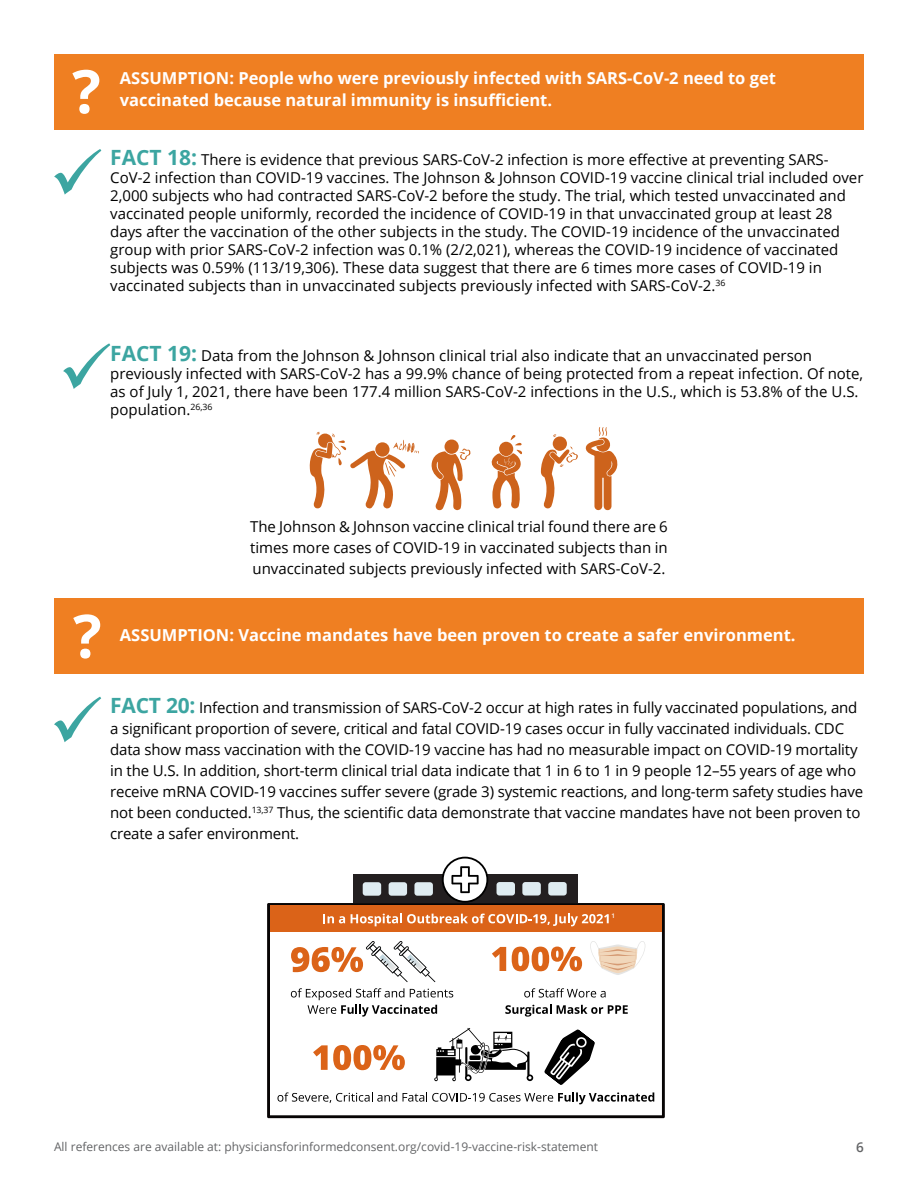
<style>
.page{position:relative;width:918px;height:1188px;background:#fff}
.page>*{position:absolute;margin:0;border:0;box-sizing:border-box;transform-origin:0 0}
.t1{font:700 16.5px/22.5px "Open Sans";color:#fff}
.t2{font:15px/18px "Open Sans";color:#000}
.t3{font:600 13.5px "Open Sans";color:#636466}
.t4{font:12px "Open Sans";color:#636466}
.t5{font:600 6.3px "Open Sans";color:#fff}
.s1{font-weight:700;font-size:21px;color:#3ca5a1}
</style>
<div class="page">
<svg style="left:54px;top:149px;width:47px;height:46px"></svg>
<div style="left:54px;top:599px;width:810px;height:75px;background:#ef7f22"></div>
<svg style="left:54px;top:697px;width:47px;height:45px"></svg>
<svg style="left:63px;top:343px;width:47px;height:46px"></svg>
<svg style="left:585px;top:427px;width:33px;height:83px"></svg>
<svg style="left:431px;top:448px;width:40px;height:63px"></svg>
<svg style="left:541px;top:447px;width:37px;height:62px"></svg>
<svg style="left:491px;top:435px;width:31px;height:74px"></svg>
<svg style="left:309px;top:432px;width:110px;height:77px"></svg>
<div style="left:444px;top:439px;width:15px;height:15px;background:#cd631c;border-radius:50%"></div>
<div style="left:553px;top:436px;width:14px;height:15px;background:#cd631c;border-radius:50%"></div>
<div style="left:375px;top:442px;width:15px;height:15px;background:#cd631c;border-radius:50%"></div>
<svg style="left:267px;top:903px;width:398px;height:215px"></svg>
<div style="left:270px;top:906px;width:392px;height:26px;background:#db6318"></div>
<svg style="left:323px;top:914px;width:22px;height:9px"></svg>
<svg style="left:351px;top:914px;width:258px;height:12px"></svg>
<svg style="left:590px;top:938px;width:55px;height:37px"></svg>
<svg style="left:524px;top:988px;width:82px;height:10px"></svg>
<svg style="left:505px;top:1005px;width:46px;height:12px"></svg>
<svg style="left:557px;top:1005px;width:71px;height:9px"></svg>
<svg style="left:492px;top:947px;width:14px;height:24px"></svg>
<svg style="left:512px;top:947px;width:70px;height:24px"></svg>
<svg style="left:291px;top:941px;width:144px;height:41px"></svg>
<svg style="left:291px;top:988px;width:162px;height:29px"></svg>
<div style="left:353px;top:875px;width:224px;height:28px;background:#231f20"></div>
<svg style="left:442px;top:857px;width:46px;height:46px"></svg>
<div style="left:363px;top:882px;width:18px;height:14px;background:#dfecf1;border-radius:3px"></div>
<svg style="left:277px;top:1092px;width:120px;height:11px"></svg>
<svg style="left:403px;top:1092px;width:251px;height:12px"></svg>
<svg style="left:544px;top:1029px;width:51px;height:56px"></svg>
<svg style="left:434px;top:1028px;width:99px;height:53px"></svg>
<svg style="left:313px;top:1045px;width:92px;height:25px"></svg>
<div style="left:389px;top:882px;width:18px;height:14px;background:#dfecf1;border-radius:3px"></div>
<div style="left:414px;top:882px;width:19px;height:14px;background:#dfecf1;border-radius:3px"></div>
<div style="left:497px;top:882px;width:18px;height:14px;background:#dfecf1;border-radius:3px"></div>
<div style="left:522px;top:882px;width:19px;height:14px;background:#dfecf1;border-radius:3px"></div>
<div style="left:548px;top:882px;width:19px;height:14px;background:#dfecf1;border-radius:3px"></div>
<svg style="left:73px;top:614px;width:27px;height:45px"></svg>
<div style="left:54px;top:54px;width:810px;height:76px;background:#ef7f22"></div>
<svg style="left:72px;top:70px;width:27px;height:44px"></svg>
<p class="t1" style="left:120px;top:66px;width:658px">ASSUMPTION: People who were previously infected with SARS-CoV-2 need to get vaccinated because natural immunity is insufficient.</p>
<p class="t2" style="left:110px;top:150px;width:755px"><span class="s1">FACT 18:</span> There is evidence that previous SARS-CoV-2 infection is more effective at preventing SARS-CoV-2 infection than COVID-19 vaccines. The Johnson &amp; Johnson COVID-19 vaccine clinical trial included over 2,000 subjects who had contracted SARS-CoV-2 before the study. The trial, which tested unvaccinated and vaccinated people uniformly, recorded the incidence of COVID-19 in that unvaccinated group at least 28 days after the vaccination of the other subjects in the study. The COVID-19 incidence of the unvaccinated group with prior SARS-CoV-2 infection was 0.1% (2/2,021), whereas the COVID-19 incidence of vaccinated subjects was 0.59% (113/19,306). These data suggest that there are 6 times more cases of COVID-19 in vaccinated subjects than in unvaccinated subjects previously infected with SARS-CoV-2.<sup>36</sup></p>
<p class="t2" style="left:110px;top:346px;width:755px"><span class="s1">FACT 19:</span> Data from the Johnson &amp; Johnson clinical trial also indicate that an unvaccinated person previously infected with SARS-CoV-2 has a 99.9% chance of being protected from a repeat infection. Of note, as of July 1, 2021, there have been 177.4 million SARS-CoV-2 infections in the U.S., which is 53.8% of the U.S. population.<sup>26,36</sup></p>
<p class="t2" style="left:250px;top:516px;width:419px;line-height:21px;text-align:justify">The Johnson &amp; Johnson vaccine clinical trial found there are 6 times more cases of COVID-19 in vaccinated subjects than in unvaccinated subjects previously infected with SARS-CoV-2.</p>
<p class="t1" style="left:120px;top:624px;width:677px">ASSUMPTION: Vaccine mandates have been proven to create a safer environment.</p>
<p class="t2" style="left:110px;top:696px;width:755px;line-height:21px"><span class="s1">FACT 20:</span> Infection and transmission of SARS-CoV-2 occur at high rates in fully vaccinated populations, and a significant proportion of severe, critical and fatal COVID-19 cases occur in fully vaccinated individuals. CDC data show mass vaccination with the COVID-19 vaccine has had no measurable impact on COVID-19 mortality in the U.S. In addition, short-term clinical trial data indicate that 1 in 6 to 1 in 9 people 12–55 years of age who receive mRNA COVID-19 vaccines suffer severe (grade 3) systemic reactions, and long-term safety studies have not been conducted.<sup>13,37</sup> Thus, the scientific data demonstrate that vaccine mandates have not been proven to create a safer environment.</p>
<p class="t5" style="left:612px;top:911px;width:5px">1</p>
<p class="t4" style="left:54px;top:1138px;width:546px">All references are available at: physiciansforinformedconsent.org/covid-19-vaccine-risk-statement</p>
<p class="t3" style="left:856px;top:1138px;width:9px">6</p>
</div>
